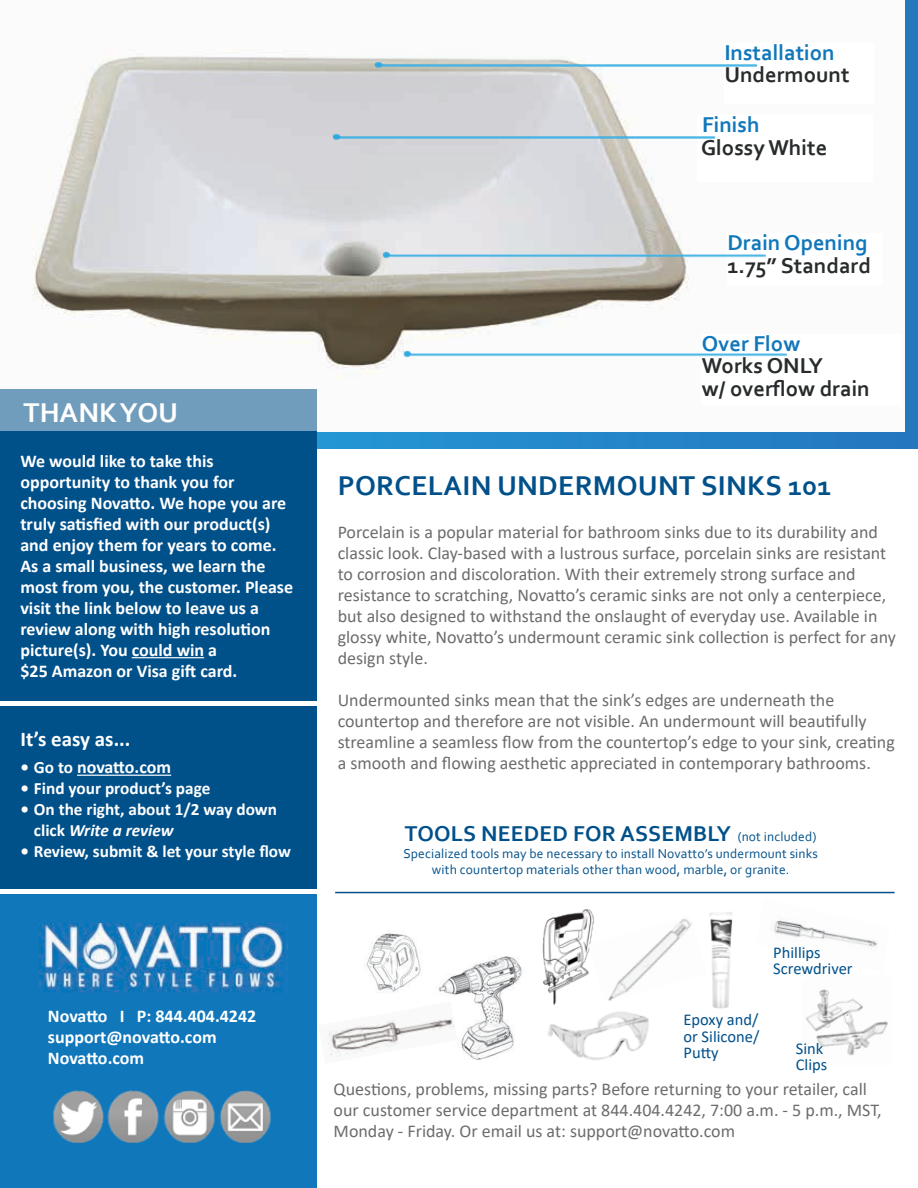
<style>
.page{position:relative;width:918px;height:1188px;background:#fff}
.page>*{position:absolute;margin:0;border:0;box-sizing:border-box;transform-origin:0 0}
.t1{font:700 28.5px "Corbel";letter-spacing:.01em;color:#00508a}
.t2{font:700 28.5px "Corbel";color:#fff}
.t3{font:700 22.5px/22.5px "Corbel";color:#282b2c}
.t4{font:700 22.5px "Corbel";color:#1077bb}
.t5{font:700 22.5px "Corbel";letter-spacing:.01em;color:#00508a}
.t6{font:700 21px "Calibri";color:#fff}
.t7{font:18px/21px "Calibri";color:#6b6c6c}
.t8{font:700 18px/21px "Calibri";color:#fff}
.t9{font:700 17.25px/21px "Calibri";color:#fff}
.t10{font:16.5px/16.5px "Calibri";color:#00508a}
.t11{font:13.5px/16.5px "Corbel";letter-spacing:.01em;color:#00508a;text-align:center}
.s1{font-size:17.25px}
.s2{font-style:italic}
.s3{font-weight:400;font-size:13.5px}
</style>
<div class="page">
<hr style="left:335px;top:892px;width:560px;height:1px;background:#00508a">
<img style="left:366px;top:933px;width:55px;height:61px">
<img style="left:438px;top:956px;width:77px;height:104px">
<img style="left:548px;top:1011px;width:101px;height:49px">
<img style="left:504px;top:909px;width:89px;height:102px">
<img style="left:709px;top:912px;width:24px;height:97px">
<img style="left:588px;top:915px;width:104px;height:88px">
<img style="left:805px;top:989px;width:83px;height:67px">
<img style="left:774px;top:920px;width:104px;height:29px">
<img style="left:328px;top:1002px;width:129px;height:58px">
<svg style="left:317px;top:0;width:601px;height:449px;background:#2b84c5"></svg>
<img style="left:0;top:0;width:905px;height:431px">
<div style="left:702px;top:334px;width:199px;height:71px;background:#fff"></div>
<div style="left:727px;top:234px;width:154px;height:51px;background:#fff"></div>
<div style="left:697px;top:115px;width:176px;height:67px;background:#fff"></div>
<div style="left:724px;top:43px;width:150px;height:60px;background:#fff"></div>
<img style="left:388px;top:330px;width:449px;height:52px">
<img style="left:308px;top:110px;width:447px;height:68px">
<img style="left:367px;top:231px;width:449px;height:52px">
<img style="left:350px;top:38px;width:447px;height:68px">
<div style="left:0;top:390px;width:317px;height:58px;background:#719dbc"></div>
<div style="left:0;top:432px;width:317px;height:269px;background:#00508a"></div>
<div style="left:0;top:894px;width:317px;height:293px;background:#1077bb"></div>
<img style="left:39px;top:924px;width:248px;height:69px">
<div style="left:0;top:706px;width:317px;height:183px;background:#00508a"></div>
<img style="left:53px;top:1090px;width:218px;height:52px">
<hr style="left:132px;top:657px;width:72px;height:1px;background:#fff">
<hr style="left:77px;top:775px;width:94px;height:1px;background:#fff">
<h1 class="t2" style="left:23px;top:395px;width:156px">THANK YOU</h1>
<p class="t8" style="left:20px;top:450px;width:274px">We would like to take this opportunity to thank you for choosing Novatto. We hope you are truly satisfied with our product(s) and enjoy them for years to come.<br>As a small business, we learn the most from you, the customer. Please visit the link below to leave us a review along with high resolution picture(s). You could win a<br>$25 Amazon or Visa gift card.</p>
<p class="t6" style="left:20px;top:724px;width:112px">It’s easy as...</p>
<p class="t8" style="left:20px;top:756px;width:152px"><span class="s1">• Go to</span> novatto.com</p>
<p class="t9" style="left:20px;top:778px;width:191px">• Find your product’s page</p>
<p class="t9" style="left:34px;top:799px;width:245px;text-indent:-14px">• On the right, about 1/2 way down click <span class="s2">Write a review</span></p>
<p class="t9" style="left:20px;top:841px;width:272px">• Review, submit &amp; let your style flow</p>
<p class="t8" style="left:48px;top:1005px;width:210px">Novatto I P: 844.404.4242 support@novatto.com<br>Novatto.com</p>
<p class="t4" style="left:724px;top:38px;width:112px">Installation</p>
<p class="t3" style="left:724px;top:63px;width:127px">Undermount</p>
<p class="t4" style="left:702px;top:111px;width:59px">Finish</p>
<p class="t3" style="left:701px;top:135px;width:128px">Glossy White</p>
<p class="t4" style="left:727px;top:229px;width:142px">Drain Opening</p>
<p class="t3" style="left:727px;top:253px;width:145px">1.75” Standard</p>
<p class="t4" style="left:702px;top:329px;width:100px">Over Flow</p>
<p class="t3" style="left:702px;top:354px;width:169px">Works ONLY<br>w/ overflow drain</p>
<h1 class="t1" style="left:338px;top:468px;width:495px">PORCELAIN UNDERMOUNT SINKS 101</h1>
<p class="t7" style="left:338px;top:521px;width:560px">Porcelain is a popular material for bathroom sinks due to its durability and classic look. Clay-based with a lustrous surface, porcelain sinks are resistant to corrosion and discoloration. With their extremely strong surface and resistance to scratching, Novatto’s ceramic sinks are not only a centerpiece, but also designed to withstand the onslaught of everyday use. Available in glossy white, Novatto’s undermount ceramic sink collection is perfect for any design style.</p>
<p class="t7" style="left:338px;top:689px;width:559px">Undermounted sinks mean that the sink’s edges are underneath the countertop and therefore are not visible. An undermount will beautifully streamline a seamless flow from the countertop’s edge to your sink, creating a smooth and flowing aesthetic appreciated in contemporary bathrooms.</p>
<p class="t5" style="left:405px;top:820px;width:413px">TOOLS NEEDED FOR ASSEMBLY <span class="s3">(not included)</span></p>
<p class="t11" style="left:403px;top:845px;width:416px">Specialized tools may be necessary to install Novatto’s undermount sinks with countertop materials other than wood, marble, or granite.</p>
<p class="t10" style="left:773px;top:944px;width:81px">Phillips<br>Screwdriver</p>
<p class="t10" style="left:683px;top:1011px;width:77px;text-align:justify">Epoxy and/ or Silicone/ Putty</p>
<p class="t10" style="left:796px;top:1040px;width:33px">Sink<br>Clips</p>
<p class="t7" style="left:334px;top:1078px;width:550px">Questions, problems, missing parts? Before returning to your retailer, call our customer service department at 844.404.4242, 7:00 a.m. - 5 p.m., MST,<br>Monday - Friday. Or email us at: support@novatto.com</p>
</div>
